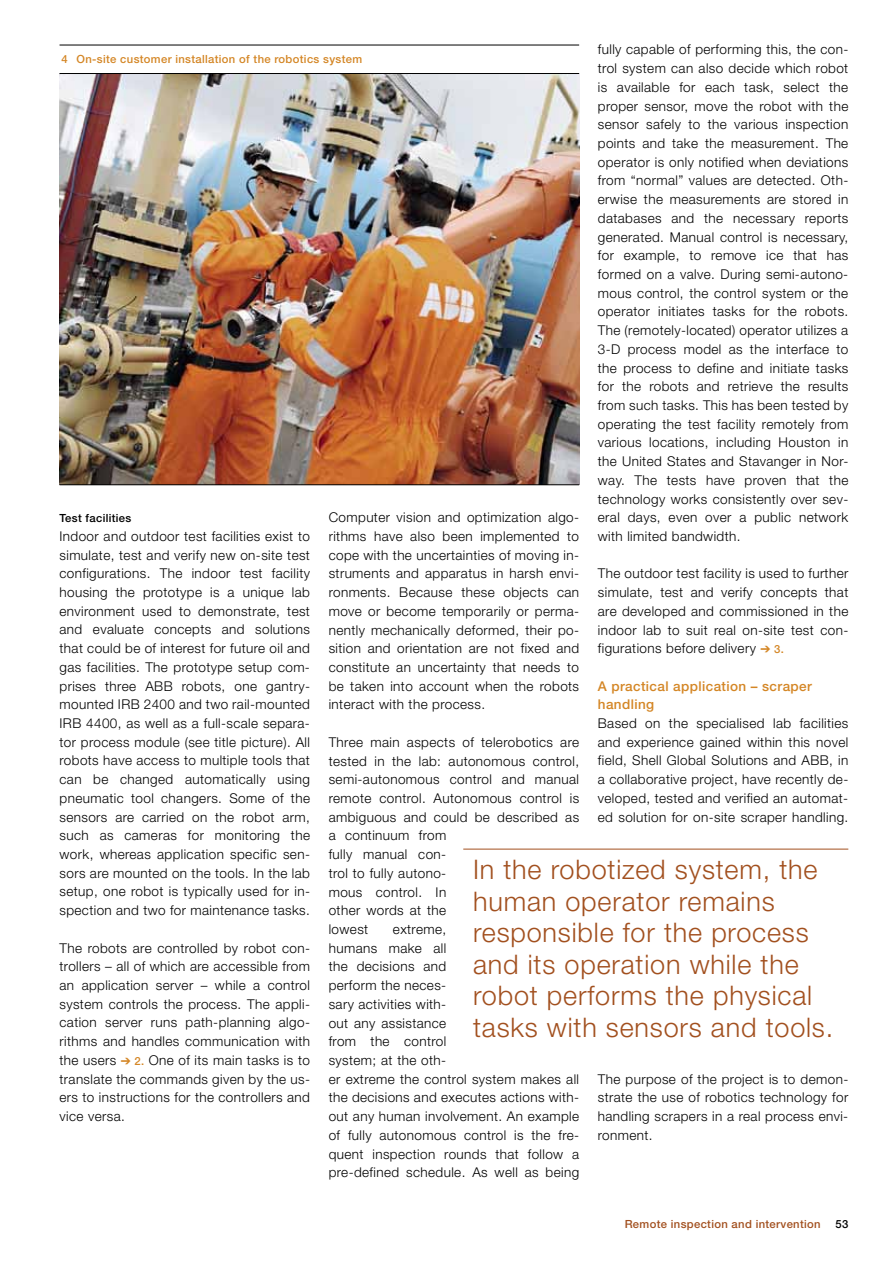
<style>
.page{position:relative;width:893px;height:1263px;background:#fff}
.page>*{position:absolute;margin:0;border:0;box-sizing:border-box;transform-origin:0 0}
.t1{font:300 27px/31.5px "Helvetica Neue";letter-spacing:.03em;color:#a2501f}
.t2{font:300 13.5px/18.8px "Helvetica Neue";letter-spacing:.03em;color:#000;text-align:justify}
.t3{font:500 13.5px/18.8px "Helvetica Neue";letter-spacing:.03em;color:#d48625}
.t4{font:500 11.25px "Helvetica Neue";letter-spacing:.03em;color:#d48625}
.t5{font:500 11.25px "Helvetica Neue";letter-spacing:.03em;color:#a2501f}
.t6{font:500 11.25px "Helvetica Neue";letter-spacing:.03em;color:#000}
.s1{color:#d48625}
.s2{font-weight:500;font-size:11.25px;color:#d48625}
</style>
<div class="page">
<img style="left:60px;top:74px;width:519px;height:410px">
<hr style="left:60px;top:73px;width:519px;height:1px;background:#000">
<hr style="left:60px;top:484px;width:519px;height:1px;background:#000">
<hr style="left:60px;top:45px;width:519px;height:1px;background:#000">
<hr style="left:463px;top:849px;width:385px;height:1px;background:#a2501f">
<p class="t2" style="left:598px;top:40px;width:252px">fully capable of performing this, the con&shy;trol system can also decide which robot is available for each task, select the proper sensor, move the robot with the sensor safely to the various inspection points and take the measurement. The operator is only notified when deviations from “normal” values are detected. Oth&shy;erwise the measurements are stored in databases and the necessary reports generated. Manual control is necessary, for example, to remove ice that has formed on a valve. During semi-autono&shy;mous control, the control system or the operator initiates tasks for the robots.<br>The (remotely-located) operator utilizes a 3-D process model as the interface to the process to define and initiate tasks for the robots and retrieve the results from such tasks. This has been tested by operating the test facility remotely from various locations, including Houston in the United States and Stavanger in Nor&shy;way. The tests have proven that the technology works consistently over sev&shy;eral days, even over a public network with limited bandwidth.</p>
<p class="t2" style="left:598px;top:564px;width:252px">The outdoor test facility is used to further simulate, test and verify concepts that are developed and commissioned in the indoor lab to suit real on-site test con&shy;figurations before delivery <span class="s1">➔</span> <span class="s2">3.</span></p>
<p class="t3" style="left:598px;top:676px;width:216px">A practical application – scraper handling</p>
<p class="t2" style="left:598px;top:713px;width:252px">Based on the specialised lab facilities and experience gained within this novel field, Shell Global Solutions and ABB, in a collaborative project, have recently de&shy;veloped, tested and verified an automat&shy;ed solution for on-site scraper handling.</p>
<p class="t4" style="left:62px;top:52px;width:302px">4 On-site customer installation of the robotics system</p>
<p class="t2" style="left:329px;top:508px;width:252px">Computer vision and optimization algo&shy;rithms have also been implemented to cope with the uncertainties of moving in&shy;struments and apparatus in harsh envi&shy;ronments. Because these objects can move or become temporarily or perma&shy;nently mechanically deformed, their po&shy;sition and orientation are not fixed and constitute an uncertainty that needs to be taken into account when the robots interact with the process.</p>
<p class="t2" style="left:329px;top:732px;width:252px;text-align:left">Three main aspects of telerobotics are tested in the lab: autonomous control, semi-autonomous control and manual remote control. Autonomous control is ambiguous and could be described as a continuum from<br>fully manual con-<br>trol to fully autono-<br>mous control. In<br>other words at the<br>lowest</p>
<p class="t6" style="left:60px;top:511px;width:73px">Test facilities</p>
<p class="t2" style="left:60px;top:526px;width:252px">Indoor and outdoor test facilities exist to simulate, test and verify new on-site test configurations. The indoor test facility housing the prototype is a unique lab environment used to demonstrate, test and evaluate concepts and solutions that could be of interest for future oil and gas facilities. The prototype setup com&shy;prises three ABB robots, one gantry&shy;mounted IRB 2400 and two rail-mounted IRB 4400, as well as a full-scale separa&shy;tor process module (see title picture). All robots have access to multiple tools that can be changed automatically using pneumatic tool changers. Some of the sensors are carried on the robot arm, such as cameras for monitoring the work, whereas application specific sen&shy;sors are mounted on the tools. In the lab setup, one robot is typically used for in&shy;spection and two for maintenance tasks.</p>
<p class="t2" style="left:60px;top:938px;width:252px">The robots are controlled by robot con&shy;trollers – all of which are accessible from an application server – while a control system controls the process. The appli&shy;cation server runs path-planning algo&shy;rithms and handles communication with the users <span class="s1">➔</span> <span class="s2">2.</span> One of its main tasks is to translate the commands given by the us&shy;ers to instructions for the controllers and vice versa.</p>
<h1 class="t1" style="left:473px;top:853px;width:362px">In the robotized system, the human operator remains responsible for the process and its operation while the robot performs the physical tasks with sensors and tools.</h1>
<p class="t2" style="left:329px;top:919px;width:252px;text-align:left;text-indent:64px">extreme,<br>humans make all<br>the decisions and<br>perform the neces-<br>sary activities with-<br>out any assistance<br>from the control<br>system; at the oth-<br>er extreme the control system makes all the decisions and executes actions with&shy;out any human involvement. An example of fully autonomous control is the fre&shy;quent inspection rounds that follow a pre-defined schedule. As well as being</p>
<p class="t2" style="left:598px;top:1069px;width:252px">The purpose of the project is to demon&shy;strate the use of robotics technology for handling scrapers in a real process envi&shy;ronment.</p>
<p class="t5" style="left:625px;top:1217px;width:197px">Remote inspection and intervention</p>
<p class="t6" style="left:835px;top:1217px;width:14px">53</p>
</div>
